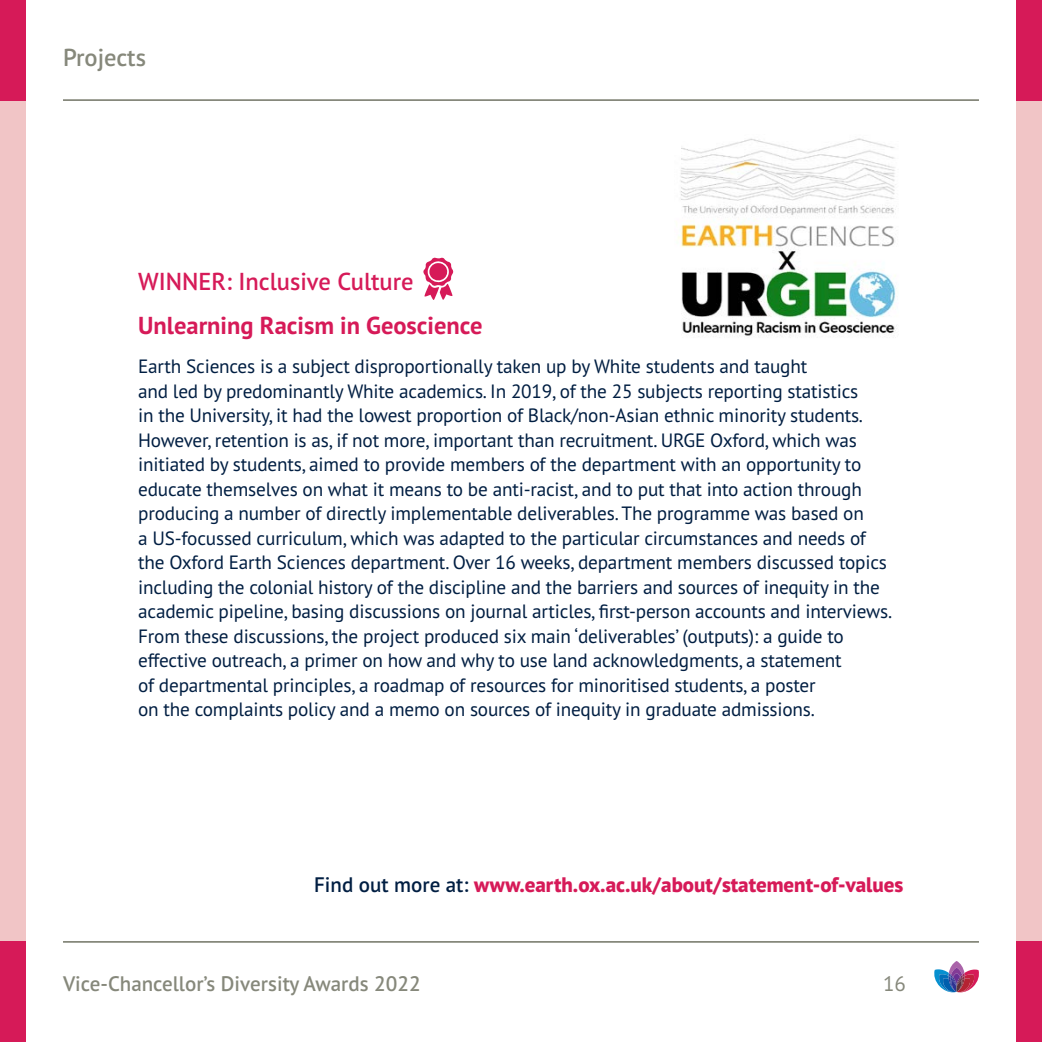
<style>
.page{position:relative;width:1042px;height:1042px;background:#fff}
.page>*{position:absolute;margin:0;border:0;box-sizing:border-box;transform-origin:0 0}
.projects{font:700 24.5px "PT Sans Pro";color:#d61a58}
.WInner_Highlig_comme{font:600 24.5px "PT Sans Pro";color:#d61a58}
.t1{font:600 24.5px "PT Sans Pro";color:#86887b}
.t2{font:800 21px "PT Sans Pro";color:#d61a58}
.t3{font:600 21px "PT Sans Pro";color:#86887b}
.t4{font:21px "PT Sans Pro";color:#86887b}
.Body{font:19.25px/24.5px "PT Sans Pro";letter-spacing:-.01em;color:#001e42}
.s1{font-weight:600;color:#001e42}
</style>
<div class="page">
<svg style="left:934px;top:961px;width:45px;height:32px"></svg>
<hr style="left:63px;top:99px;width:916px;height:2px;background:#86887b">
<hr style="left:63px;top:941px;width:916px;height:2px;background:#86887b">
<div style="left:1016px;top:0;width:26px;height:1042px;background:#f1c5c6"></div>
<div style="left:0;top:0;width:26px;height:1042px;background:#f1c5c6"></div>
<div style="left:1016px;top:0;width:26px;height:101px;background:#d61a58"></div>
<div style="left:0;top:0;width:26px;height:101px;background:#d61a58"></div>
<div style="left:1016px;top:941px;width:26px;height:101px;background:#d61a58"></div>
<div style="left:0;top:941px;width:26px;height:101px;background:#d61a58"></div>
<svg style="left:423px;top:257px;width:30px;height:43px"></svg>
<img style="left:678px;top:138px;width:218px;height:199px">
<p class="t1" style="left:63px;top:41px;width:85px">Projects</p>
<p class="WInner_Highlig_comme" style="left:138px;top:265px;width:277px">WINNER: Inclusive Culture</p>
<p class="projects" style="left:138px;top:309px;width:346px">Unlearning Racism in Geoscience</p>
<p class="Body" style="left:138px;top:354px;width:755px">Earth Sciences is a subject disproportionally taken up by White students and taught<br>and led by predominantly White academics. In 2019, of the 25 subjects reporting statistics<br>in the University, it had the lowest proportion of Black/non-Asian ethnic minority students.<br>However, retention is as, if not more, important than recruitment. URGE Oxford, which was initiated by students, aimed to provide members of the department with an opportunity to educate themselves on what it means to be anti-racist, and to put that into action through producing a number of directly implementable deliverables. The programme was based on<br>a US-focussed curriculum, which was adapted to the particular circumstances and needs of the Oxford Earth Sciences department. Over 16 weeks, department members discussed topics including the colonial history of the discipline and the barriers and sources of inequity in the academic pipeline, basing discussions on journal articles, first-person accounts and interviews.<br>From these discussions, the project produced six main ‘deliverables’ (outputs): a guide to effective outreach, a primer on how and why to use land acknowledgments, a statement<br>of departmental principles, a roadmap of resources for minoritised students, a poster<br>on the complaints policy and a memo on sources of inequity in graduate admissions.</p>
<p class="t2" style="left:314px;top:871px;width:590px"><span class="s1">Find out more at:</span> www.earth.ox.ac.uk/about/statement-of-values</p>
<p class="t3" style="left:63px;top:969px;width:359px">Vice-Chancellor’s Diversity Awards 2022</p>
<p class="t4" style="left:883px;top:969px;width:24px">16</p>
</div>
